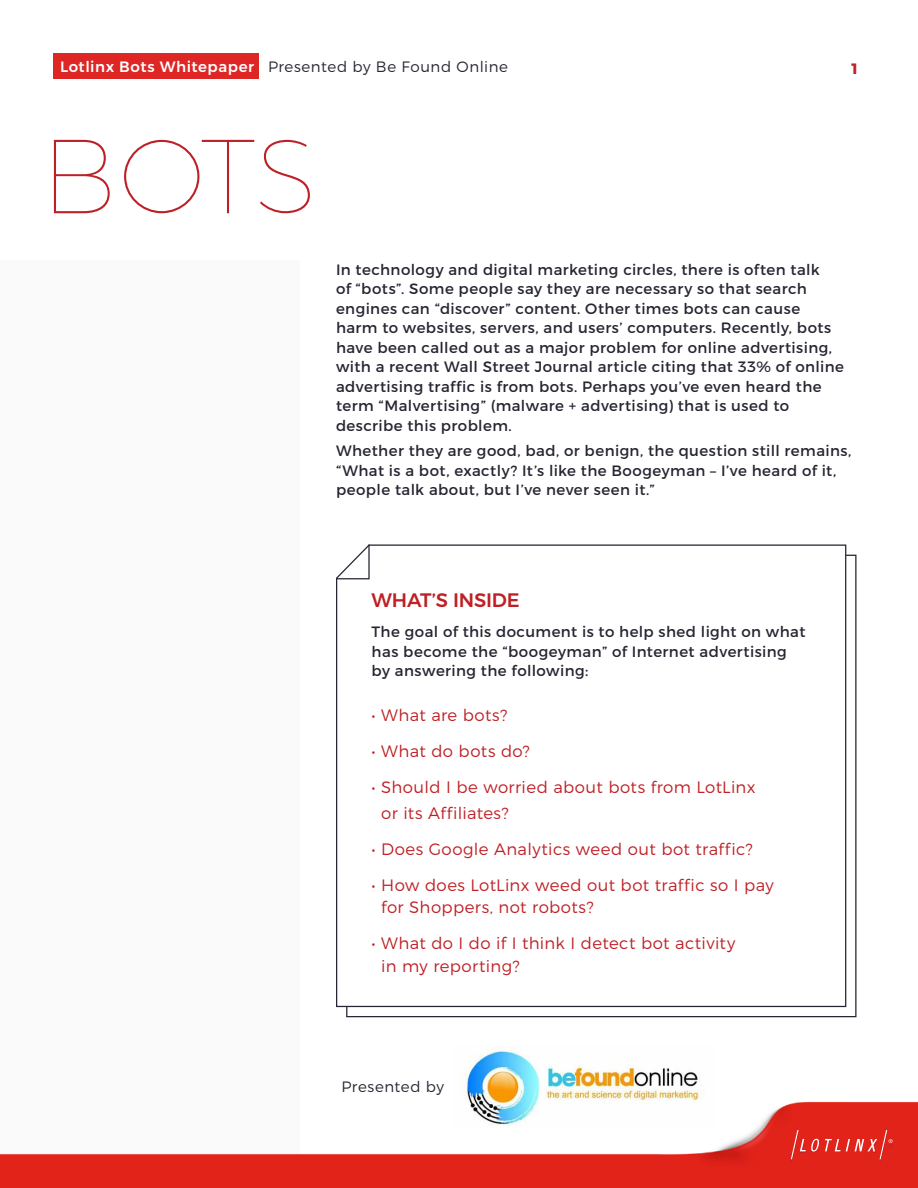
<style>
.page{position:relative;width:918px;height:1188px;background:#fff}
.page>*{position:absolute;margin:0;border:0;box-sizing:border-box;transform-origin:0 0}
.t1{font:100 105px "Montserrat";color:#bd2026}
.t2{font:500 19.5px "Montserrat";letter-spacing:-.01em;color:#be2025}
.t3{font:300 16.5px/22.5px "Montserrat";letter-spacing:.025em;color:#be2025}
.t4{font:15px/19.5px "Montserrat";letter-spacing:.03em;color:#272531}
.t5{font:300 15px "Montserrat";letter-spacing:.035em;color:#272531}
.t6{font:700 15px "Montserrat";color:#bf2126}
.s1{font-weight:500;color:#fff}
</style>
<div class="page">
<img style="left:0;top:807px;width:918px;height:381px">
<svg style="left:791px;top:1130px;width:102px;height:32px;background:#e3372f"></svg>
<svg style="left:346px;top:555px;width:510px;height:462px"></svg>
<svg style="left:335px;top:544px;width:512px;height:464px"></svg>
<svg style="left:335px;top:544px;width:35px;height:36px"></svg>
<div style="left:54px;top:53px;width:205px;height:26px;background:#de2625"></div>
<div style="left:0;top:260px;width:300px;height:894px;background:#fafafa"></div>
<img style="left:452px;top:1046px;width:264px;height:82px">
<p class="t5" style="left:60px;top:61px;width:450px"><span class="s1">Lotlinx Bots Whitepaper</span> Presented by Be Found Online</p>
<h1 class="t1" style="left:40px;top:135px;width:279px">BOTS</h1>
<p class="t6" style="left:850px;top:61px;width:11px">1</p>
<p class="t4" style="left:336px;top:260px;width:509px">In technology and digital marketing circles, there is often talk<br>of “bots”. Some people say they are necessary so that search engines can “discover” content. Other times bots can cause harm to websites, servers, and users’ computers. Recently, bots have been called out as a major problem for online advertising, with a recent Wall Street Journal article citing that 33% of online advertising traffic is from bots. Perhaps you’ve even heard the term “Malvertising” (malware + advertising) that is used to describe this problem.</p>
<p class="t4" style="left:336px;top:442px;width:517px">Whether they are good, bad, or benign, the question still remains, “What is a bot, exactly? It’s like the Boogeyman – I’ve heard of it, people talk about, but I’ve never seen it.”</p>
<h2 class="t2" style="left:372px;top:592px;width:150px">WHAT’S INSIDE</h2>
<p class="t4" style="left:372px;top:623px;width:435px">The goal of this document is to help shed light on what has become the “boogeyman” of Internet advertising by answering the following:</p>
<p class="t3" style="left:372px;top:705px;width:137px">• What are bots?</p>
<p class="t3" style="left:372px;top:741px;width:160px">• What do bots do?</p>
<p class="t3" style="left:381px;top:776px;width:376px;line-height:25.5px;text-indent:-10px">• Should I be worried about bots from LotLinx or its Affiliates?</p>
<p class="t3" style="left:372px;top:839px;width:383px">• Does Google Analytics weed out bot traffic?</p>
<p class="t3" style="left:381px;top:875px;width:394px;text-indent:-10px">• How does LotLinx weed out bot traffic so I pay for Shoppers, not robots?</p>
<p class="t3" style="left:381px;top:933px;width:356px;text-indent:-10px">• What do I do if I think I detect bot activity in my reporting?</p>
<p class="t5" style="left:341px;top:1081px;width:104px">Presented by</p>
</div>
